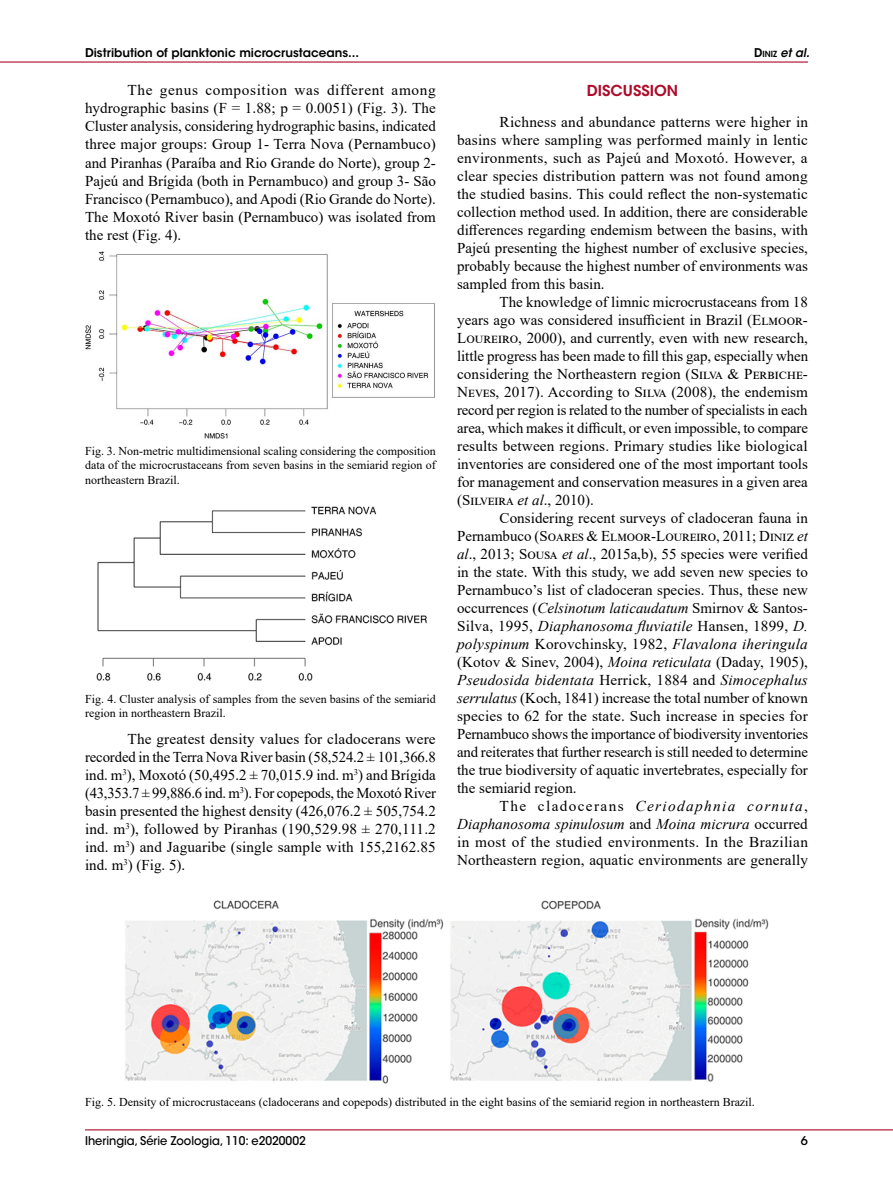
<style>
.page{position:relative;width:893px;height:1191px;background:#fff}
.page>*{position:absolute;margin:0;border:0;box-sizing:border-box;transform-origin:0 0}
.t1{font:15px/18px "Times New Roman";color:#000;text-align:justify}
.t2{font:600 15px "ITC Avant Garde Std";color:#ae0b29}
.t3{font:12px/14.4px "Times New Roman";color:#000;text-align:justify}
.t4{font:600 12px "ITC Avant Garde Std";color:#000}
.t5{font:500 12px "ITC Avant Garde Std";color:#000;scale:.95 1}
.t6{font:italic 600 12px "ITC Avant Garde Std";color:#000;scale:.95 1}
.t7{font:500 12px "ITC Avant Garde Std";color:#000}
.s1{font-style:normal}
.s2{font-style:normal;font-size:8.4px}
.s3{font-style:italic}
</style>
<div class="page">
<hr style="left:0;top:61px;width:808px;height:2px;background:#ae0b29">
<hr style="left:85px;top:1129px;width:808px;height:1px;background:#ae0b29">
<img style="left:85px;top:251px;width:350px;height:188px">
<img style="left:96px;top:506px;width:331px;height:175px">
<img style="left:125px;top:900px;width:644px;height:184px">
<p class="t4" style="left:85px;top:45px;width:276px">Distribution of planktonic microcrustaceans...</p>
<p class="t6" style="left:754px;top:45px;width:60px"><span class="s1">D</span><span class="s2">iniz</span> et al.</p>
<p class="t1" style="left:85px;top:81px;width:352px;text-indent:43px">The genus composition was different among hydrographic basins (F = 1.88; p = 0.0051) (Fig. 3). The Cluster analysis, considering hydrographic basins, indicated three major groups: Group 1- Terra Nova (Pernambuco) and Piranhas (Paraíba and Rio Grande do Norte), group 2- Pajeú and Brígida (both in Pernambuco) and group 3- São Francisco (Pernambuco), and Apodi (Rio Grande do Norte).<br>The Moxotó River basin (Pernambuco) was isolated from the rest (Fig. 4).</p>
<p class="t3" style="left:85px;top:443px;width:352px">Fig. 3. Non-metric multidimensional scaling considering the composition data of the microcrustaceans from seven basins in the semiarid region of northeastern Brazil.</p>
<p class="t3" style="left:85px;top:691px;width:352px">Fig. 4. Cluster analysis of samples from the seven basins of the semiarid region in northeastern Brazil.</p>
<p class="t1" style="left:85px;top:729px;width:352px;text-indent:43px">The greatest density values for cladocerans were recorded in the Terra Nova River basin (58,524.2 ± 101,366.8 ind. m<sup>3</sup>), Moxotó (50,495.2 ± 70,015.9 ind. m<sup>3</sup>) and Brígida (43,353.7 ± 99,886.6 ind. m<sup>3</sup>). For copepods, the Moxotó River basin presented the highest density (426,076.2 ± 505,754.2 ind. m<sup>3</sup>), followed by Piranhas (190,529.98 ± 270,111.2 ind. m<sup>3</sup>) and Jaguaribe (single sample with 155,2162.85 ind. m<sup>3</sup>) (Fig. 5).</p>
<p class="t2" style="left:587px;top:81px;width:93px">DISCUSSION</p>
<p class="t1" style="left:457px;top:112px;width:352px;text-indent:43px">Richness and abundance patterns were higher in basins where sampling was performed mainly in lentic environments, such as Pajeú and Moxotó. However, a clear species distribution pattern was not found among the studied basins. This could reflect the non-systematic collection method used. In addition, there are considerable differences regarding endemism between the basins, with Pajeú presenting the highest number of exclusive species, probably because the highest number of environments was sampled from this basin.</p>
<p class="t1" style="left:457px;top:292px;width:352px;text-indent:43px">The knowledge of limnic microcrustaceans from 18 years ago was considered insufficient in Brazil (Elmoor-Loureiro, 2000), and currently, even with new research, little progress has been made to fill this gap, especially when considering the Northeastern region (Silva &amp; Perbiche-Neves, 2017). According to Silva (2008), the endemism record per region is related to the number of specialists in each area, which makes it difficult, or even impossible, to compare results between regions. Primary studies like biological inventories are considered one of the most important tools for management and conservation measures in a given area (Silveira <span class="s3">et al</span>., 2010).</p>
<p class="t1" style="left:457px;top:508px;width:352px;text-indent:43px">Considering recent surveys of cladoceran fauna in Pernambuco (Soares &amp; Elmoor-Loureiro, 2011; Diniz <span class="s3">et al</span>., 2013; Sousa <span class="s3">et al</span>., 2015a,b), 55 species were verified in the state. With this study, we add seven new species to Pernambuco’s list of cladoceran species. Thus, these new occurrences (<span class="s3">Celsinotum laticaudatum</span> Smirnov &amp; Santos-Silva, 1995, <span class="s3">Diaphanosoma fluviatile</span> Hansen, 1899, <span class="s3">D. polyspinum</span> Korovchinsky, 1982, <span class="s3">Flavalona iheringula </span>(Kotov &amp; Sinev, 2004), <span class="s3">Moina reticulata</span> (Daday, 1905), <span class="s3">Pseudosida bidentata</span> Herrick, 1884 and <span class="s3">Simocephalus serrulatus</span> (Koch, 1841) increase the total number of known species to 62 for the state. Such increase in species for Pernambuco shows the importance of biodiversity inventories and reiterates that further research is still needed to determine the true biodiversity of aquatic invertebrates, especially for the semiarid region.</p>
<p class="t1" style="left:457px;top:796px;width:352px;text-indent:43px">The cladocerans <span class="s3">Ceriodaphnia cornuta</span>, <span class="s3">Diaphanosoma spinulosum</span> and <span class="s3">Moina micrura</span> occurred in most of the studied environments. In the Brazilian Northeastern region, aquatic environments are generally</p>
<p class="t3" style="left:85px;top:1094px;width:671px">Fig. 5. Density of microcrustaceans (cladocerans and copepods) distributed in the eight basins of the semiarid region in northeastern Brazil.</p>
<p class="t5" style="left:85px;top:1133px;width:234px">Iheringia, Série Zoologia, 110: e2020002</p>
<p class="t7" style="left:801px;top:1132px;width:9px">6</p>
</div>
